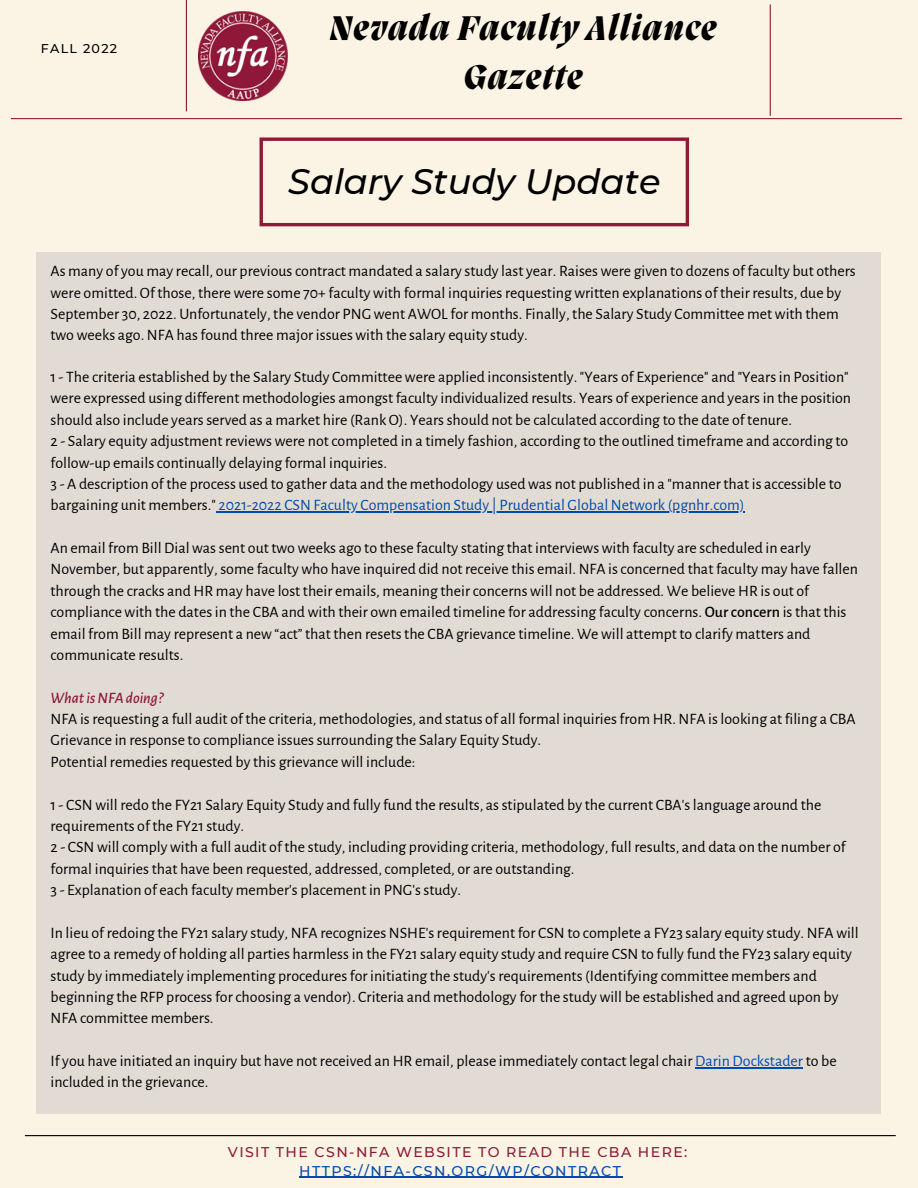
<style>
.page{position:relative;width:918px;height:1188px;background:#fbf4e4}
.page>*{position:absolute;margin:0;border:0;box-sizing:border-box;transform-origin:0 0}
.t1{font:italic 500 35.25px "Montserrat";color:#000}
.t2{font:italic 800 35.1px/48.9px "Migra";letter-spacing:.04em;color:#000;text-align:center}
.t3{font:15.9px/21.3px "Alegreya Sans";color:#000}
.t4{font:italic 500 15.9px "Alegreya Sans";color:#8f1a38}
.t5{font:500 14.1px "Montserrat";letter-spacing:.1em;color:#8f1a38}
.t6{font:500 14.1px "Montserrat";letter-spacing:.1em;color:#004aad}
.t7{font:500 12.75px "Montserrat";letter-spacing:.1em;color:#000}
.s1{color:#004aad}
.s2{font-weight:500}
</style>
<div class="page">
<hr style="left:11px;top:118px;width:891px;height:1px;background:#8f1a38">
<hr style="left:186px;top:0;width:1px;height:111px;background:#8f1a38">
<hr style="left:770px;top:4px;width:1px;height:112px;background:#8f1a38">
<div style="left:36px;top:252px;width:845px;height:862px;background:#e1dbd3"></div>
<hr style="left:25px;top:1135px;width:871px;height:1px;background:#000">
<img style="left:199px;top:11px;width:89px;height:89px">
<svg style="left:260px;top:137px;width:429px;height:89px"></svg>
<hr style="left:299px;top:1177px;width:324px;height:1px;background:#004aad">
<hr style="left:219px;top:511px;width:526px;height:2px;background:#004aad">
<hr style="left:695px;top:1067px;width:108px;height:1px;background:#004aad">
<p class="t7" style="left:41px;top:41px;width:78px">FALL 2022</p>
<h2 class="t2" style="left:329px;top:6px;width:389px">Nevada Faculty Alliance<br>Gazette</h2>
<h1 class="t1" style="left:288px;top:160px;width:374px">Salary Study Update</h1>
<p class="t3" style="left:51px;top:261px;width:807px">As many of you may recall, our previous contract mandated a salary study last year. Raises were given to dozens of faculty but others were omitted. Of those, there were some 70+ faculty with formal inquiries requesting written explanations of their results, due by September 30, 2022. Unfortunately, the vendor PNG went AWOL for months. Finally, the Salary Study Committee met with them two weeks ago. NFA has found three major issues with the salary equity study.</p>
<p class="t3" style="left:51px;top:367px;width:802px">1 - The criteria established by the Salary Study Committee were applied inconsistently. "Years of Experience" and "Years in Position" were expressed using different methodologies amongst faculty individualized results. Years of experience and years in the position should also include years served as a market hire (Rank O). Years should not be calculated according to the date of tenure.<br>2 - Salary equity adjustment reviews were not completed in a timely fashion, according to the outlined timeframe and according to follow-up emails continually delaying formal inquiries.<br>3 - A description of the process used to gather data and the methodology used was not published in a "manner that is accessible to bargaining unit members." <span class="s1">2021-2022 CSN Faculty Compensation Study | Prudential Global Network (pgnhr.com)</span></p>
<p class="t3" style="left:51px;top:538px;width:809px">An email from Bill Dial was sent out two weeks ago to these faculty stating that interviews with faculty are scheduled in early November, but apparently, some faculty who have inquired did not receive this email. NFA is concerned that faculty may have fallen through the cracks and HR may have lost their emails, meaning their concerns will not be addressed. We believe HR is out of compliance with the dates in the CBA and with their own emailed timeline for addressing faculty concerns. <span class="s2">Our concern</span> is that this email from Bill may represent a new “act” that then resets the CBA grievance timeline. We will attempt to clarify matters and communicate results.</p>
<p class="t4" style="left:51px;top:690px;width:114px">WhatisNFA doing?</p>
<p class="t3" style="left:51px;top:709px;width:807px">NFA is requesting a full audit of the criteria, methodologies, and status of all formal inquiries from HR. NFA is looking at filing a CBA<br>Grievance in response to compliance issues surrounding the Salary Equity Study.<br>Potential remedies requested by this grievance will include:</p>
<p class="t3" style="left:51px;top:794px;width:797px">1 - CSN will redo the FY21 Salary Equity Study and fully fund the results, as stipulated by the current CBA's language around the requirements of the FY21 study.<br>2 - CSN will comply with a full audit of the study, including providing criteria, methodology, full results, and data on the number of formal inquiries that have been requested, addressed, completed, or are outstanding.<br>3 - Explanation of each faculty member's placement in PNG's study.</p>
<p class="t3" style="left:51px;top:922px;width:810px">In lieu of redoing the FY21 salary study, NFA recognizes NSHE's requirement for CSN to complete a FY23 salary equity study. NFA will agree to a remedy of holding all parties harmless in the FY21 salary equity study and require CSN to fully fund the FY23 salary equity study by immediately implementing procedures for initiating the study's requirements (Identifying committee members and beginning the RFP process for choosing a vendor). Criteria and methodology for the study will be established and agreed upon by NFA committee members.</p>
<p class="t3" style="left:51px;top:1051px;width:788px">If you have initiated an inquiry but have not received an HR email, please immediately contact legal chair <span class="s1">Darin Dockstader</span> to be included in the grievance.</p>
<p class="t5" style="left:228px;top:1143px;width:461px">VISIT THE CSN-NFA WEBSITE TO READ THE CBA HERE:</p>
<p class="t6" style="left:299px;top:1162px;width:323px">HTTPS://NFA-CSN.ORG/WP/CONTRACT</p>
</div>
